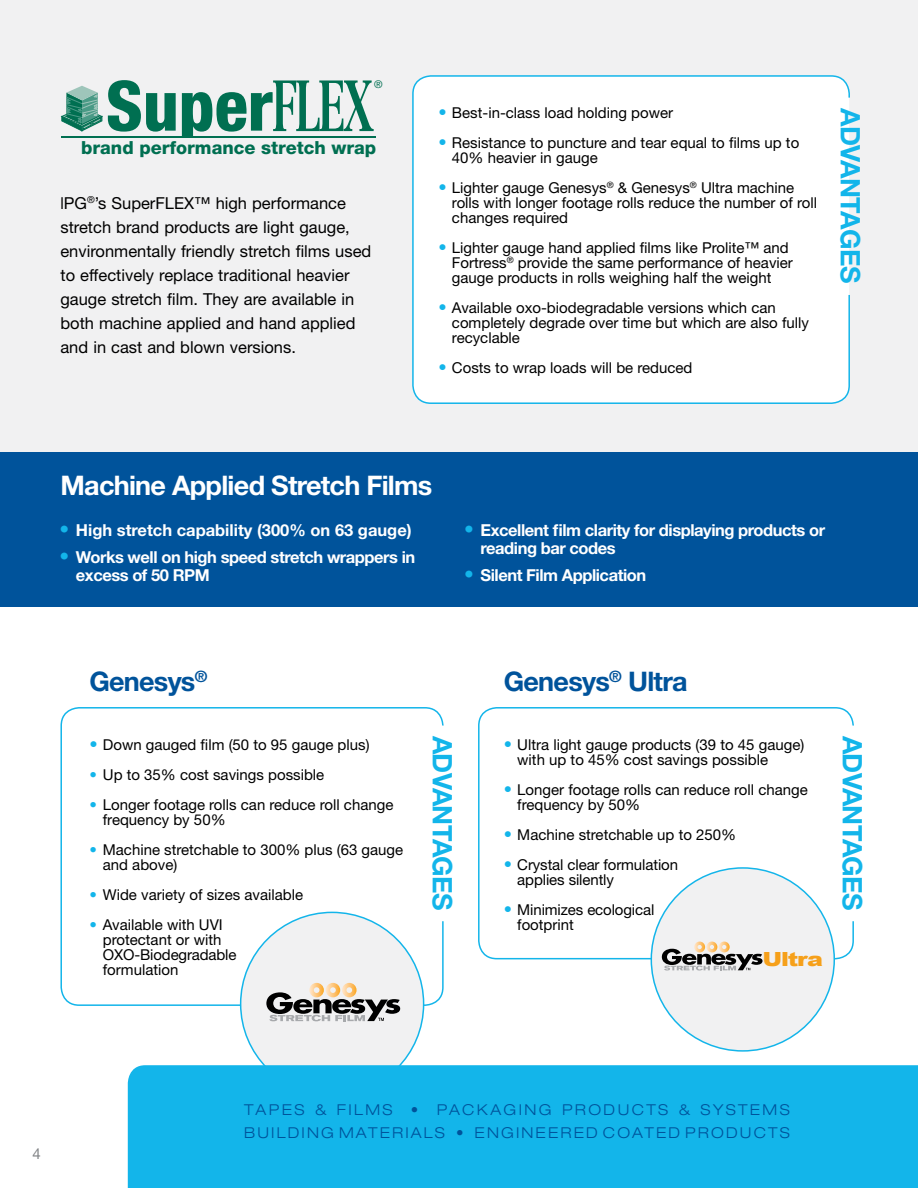
<style>
.page{position:relative;width:918px;height:1188px;background:#fff}
.page>*{position:absolute;margin:0;border:0;box-sizing:border-box;transform-origin:0 0}
.t1{font:700 27px "Helvetica Neue";letter-spacing:-.025em;color:#13b5ea}
.t2{font:700 27px "Helvetica Neue";letter-spacing:-.025em;color:#fff}
.t3{font:700 27px "Helvetica Neue";letter-spacing:-.025em;color:#00539b}
.t4{font:900 19.5px "Arial";letter-spacing:-.05em;color:#f6a01a;scale:1.22 1}
.t5{font:800 18px "Helvetica Neue";color:#006f51}
.t6{font:16.5px/24px "Helvetica Neue";color:#000;scale:.8 1}
.t7{font:700 16.5px/18px "Helvetica Neue";letter-spacing:-.025em;color:#fff}
.t8{font:700 16.5px "Helvetica Neue";color:#fff}
.t9{font:15px/15px "Helvetica Neue";color:#000}
.t10{font:300 expanded 15px/23.2px "Helvetica Neue";letter-spacing:.145em;color:#00539b}
.t11{font:15px "Helvetica Neue";color:#808285}
.t12{font:10.65px "Helvetica Neue";color:#006f51}
.s1{font-size:16.5px;color:#13b5ea}
.s2{font-size:19.5px;color:#13b5ea}
.s3{font-weight:700;font-size:16.5px;color:#13b5ea}
.s4{color:#13b5ea}
</style>
<div class="page">
<div style="left:0;top:0;width:918px;height:536px;background:#f1f1f2"></div>
<div style="left:412px;top:75px;width:438px;height:329px;background:#fff;border:2px solid #13b5ea;border-radius:18px"></div>
<hr style="left:61px;top:136px;width:315px;height:1px;background:#006f51">
<svg style="left:61px;top:80px;width:115px;height:52px"></svg>
<svg style="left:182px;top:80px;width:192px;height:56px"></svg>
<div style="left:60px;top:707px;width:384px;height:299px;border:2px solid #13b5ea;border-radius:18px"></div>
<div style="left:478px;top:707px;width:376px;height:252px;border:2px solid #13b5ea;border-radius:18px"></div>
<svg style="left:441px;top:725px;width:3px;height:196px"></svg>
<svg style="left:851px;top:725px;width:3px;height:196px"></svg>
<div style="left:241px;top:912px;width:183px;height:183px;background:#f1f1f2;border-radius:50%"></div>
<svg style="left:266px;top:983px;width:134px;height:38px"></svg>
<div style="left:651px;top:868px;width:183px;height:183px;background:#f1f1f2;border-radius:50%"></div>
<svg style="left:662px;top:942px;width:101px;height:29px"></svg>
<div style="left:0;top:452px;width:918px;height:155px;background:#00539b"></div>
<div style="left:128px;top:1065px;width:790px;height:123px;background:#13b5ea"></div>
<svg style="left:917px;top:1066px;width:1px;height:122px"></svg>
<p class="t12" style="left:374px;top:78px;width:10px">®</p>
<p class="t5" style="left:81px;top:137px;width:297px">brand performance stretch wrap</p>
<p class="t6" style="left:60px;top:191px;width:390px">IPG<sup>®</sup>’s SuperFLEX™ high performance stretch brand products are light gauge, environmentally friendly stretch films used to effectively replace traditional heavier gauge stretch film. They are available in both machine applied and hand applied and in cast and blown versions.</p>
<p class="t9" style="left:438px;top:105px;width:236px"><span class="s1">•</span> Best-in-class load holding power</p>
<p class="t9" style="left:452px;top:135px;width:349px;text-indent:-14px"><span class="s1">•</span> Resistance to puncture and tear equal to films up to<br>40% heavier in gauge</p>
<p class="t9" style="left:452px;top:180px;width:367px;text-indent:-13px"><span class="s1">•</span> Lighter gauge Genesys<sup>®</sup> &amp; Genesys<sup>®</sup> Ultra machine rolls with longer footage rolls reduce the number of roll changes required</p>
<p class="t9" style="left:452px;top:240px;width:342px;text-indent:-13px"><span class="s1">•</span> Lighter gauge hand applied films like Prolite™ and<br>Fortress<sup>®</sup> provide the same performance of heavier gauge products in rolls weighing half the weight</p>
<p class="t9" style="left:452px;top:300px;width:358px;text-indent:-14px"><span class="s1">•</span> Available oxo-biodegradable versions which can completely degrade over time but which are also fully recyclable</p>
<p class="t9" style="left:438px;top:360px;width:256px"><span class="s1">•</span> Costs to wrap loads will be reduced</p>
<h1 class="t1" style="left:867px;top:108px;width:176px;rotate:90deg">ADVANTAGES</h1>
<h1 class="t2" style="left:60px;top:469px;width:373px">Machine Applied Stretch Films</h1>
<p class="t8" style="left:59px;top:520px;width:354px"><span class="s2">•</span> High stretch capability (300% on 63 gauge)</p>
<p class="t7" style="left:76px;top:548px;width:341px;text-indent:-16px"><span class="s2">•</span> Works well on high speed stretch wrappers in excess of 50 RPM</p>
<p class="t7" style="left:481px;top:521px;width:346px;text-indent:-16px"><span class="s2">•</span> Excellent film clarity for displaying products or reading bar codes</p>
<p class="t7" style="left:464px;top:566px;width:184px"><span class="s2">•</span> Silent Film Application</p>
<h1 class="t3" style="left:89px;top:664px;width:119px">Genesys<sup>®</sup></h1>
<h1 class="t3" style="left:504px;top:664px;width:185px">Genesys<sup>®</sup> Ultra</h1>
<p class="t9" style="left:89px;top:736px;width:282px"><span class="s3">•</span> Down gauged film (50 to 95 gauge plus)</p>
<p class="t9" style="left:89px;top:766px;width:236px"><span class="s4">•</span> Up to 35% cost savings possible</p>
<p class="t9" style="left:103px;top:796px;width:292px;text-indent:-14px"><span class="s4">•</span> Longer footage rolls can reduce roll change frequency by 50%</p>
<p class="t9" style="left:103px;top:841px;width:302px;text-indent:-14px"><span class="s4">•</span> Machine stretchable to 300% plus (63 gauge and above)</p>
<p class="t9" style="left:89px;top:886px;width:215px"><span class="s4">•</span> Wide variety of sizes available</p>
<p class="t9" style="left:103px;top:916px;width:135px;text-indent:-14px"><span class="s4">•</span> Available with UVI protectant or with<br>OXO-Biodegradable formulation</p>
<h1 class="t1" style="left:459px;top:736px;width:176px;rotate:90deg">ADVANTAGES</h1>
<h1 class="t1" style="left:869px;top:736px;width:176px;rotate:90deg">ADVANTAGES</h1>
<p class="t9" style="left:517px;top:736px;width:289px;text-indent:-14px"><span class="s3">•</span> Ultra light gauge products (39 to 45 gauge) with up to 45% cost savings possible</p>
<p class="t9" style="left:517px;top:781px;width:292px;text-indent:-14px"><span class="s3">•</span> Longer footage rolls can reduce roll change frequency by 50%</p>
<p class="t9" style="left:504px;top:826px;width:234px"><span class="s3">•</span> Machine stretchable up to 250%</p>
<p class="t9" style="left:517px;top:856px;width:162px;text-indent:-14px"><span class="s3">•</span> Crystal clear formulation applies silently</p>
<p class="t9" style="left:517px;top:901px;width:139px;text-indent:-14px"><span class="s3">•</span> Minimizes ecological footprint</p>
<h2 class="t4" style="left:763px;top:945px;width:51px">Ultra</h2>
<p class="t11" style="left:32px;top:1145px;width:10px">4</p>
<p class="t10" style="left:244px;top:1098px;width:547px">TAPES &amp; FILMS • PACKAGING PRODUCTS &amp; SYSTEMS<br>BUILDING MATERIALS • ENGINEERED COATED PRODUCTS</p>
</div>
